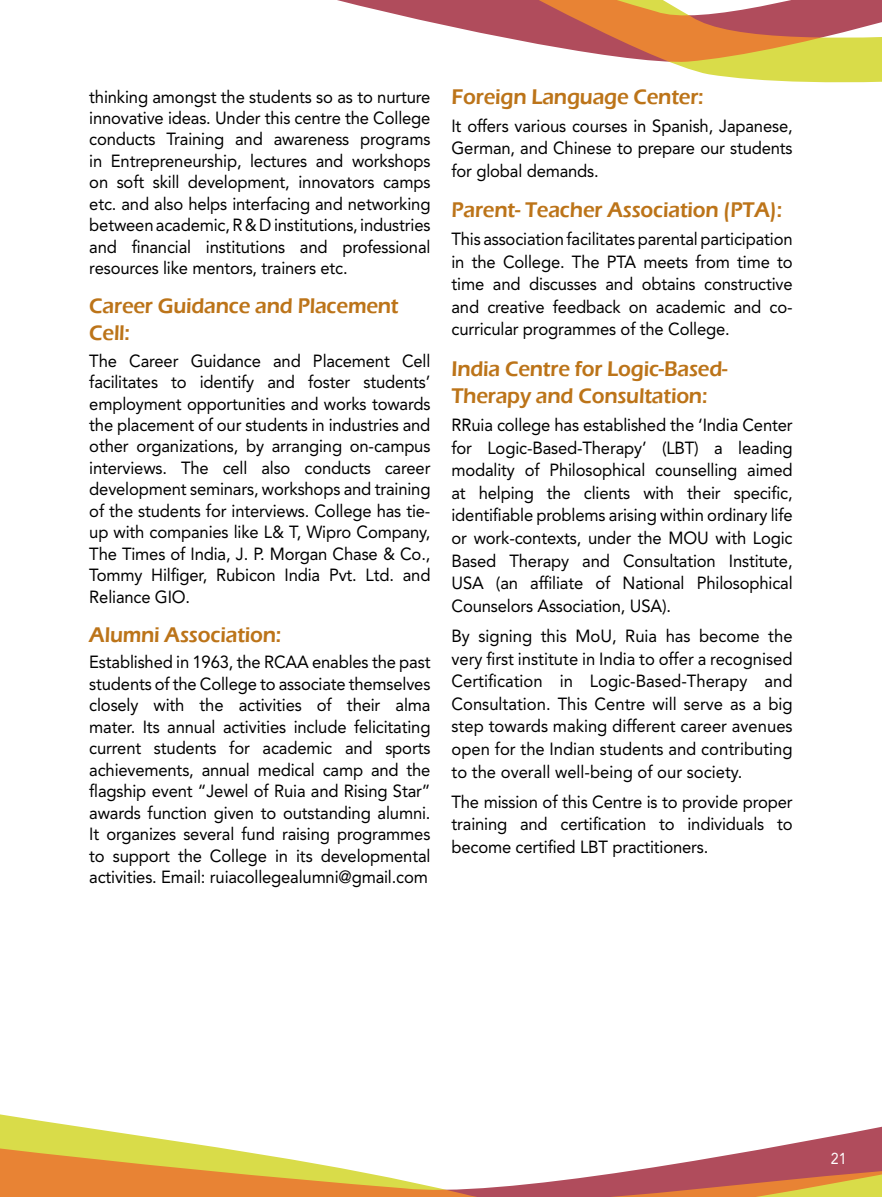
<style>
.page{position:relative;width:882px;height:1197px;background:#fff}
.page>*{position:absolute;margin:0;border:0;box-sizing:border-box;transform-origin:0 0}
.t1{font:600 21.88px/26.8px "Eras ITC";letter-spacing:-.01em;color:#bc7419;scale:.95 1}
.t2{font:17.5px/21.5px "Avenir LT Std";letter-spacing:-.01em;color:#000;text-align:justify;scale:.95 1}
.t3{font:15.75px "Avenir LT Std";color:#fff;scale:.9 1}
</style>
<div class="page">
<svg style="left:0;top:1114px;width:882px;height:83px"></svg>
<svg style="left:678px;top:65px;width:204px;height:18px;fill:#d9dc49"></svg>
<svg style="left:337px;top:0;width:545px;height:65px"></svg>
<p class="t2" style="left:89px;top:86px;width:361px">thinking amongst the students so as to nurture innovative ideas. Under this centre the College conducts Training and awareness programs in Entrepreneurship, lectures and workshops on soft skill development, innovators camps etc. and also helps interfacing and networking between academic, R &amp; D institutions, industries and financial institutions and professional resources like mentors, trainers etc.</p>
<p class="t1" style="left:89px;top:293px;width:327px">Career Guidance and Placement<br>Cell:</p>
<p class="t2" style="left:89px;top:350px;width:361px">The Career Guidance and Placement Cell facilitates to identify and foster students’ employment opportunities and works towards the placement of our students in industries and other organizations, by arranging on-campus interviews. The cell also conducts career development seminars, workshops and training of the students for interviews. College has tie&shy;up with companies like L&amp; T, Wipro Company, The Times of India, J. P. Morgan Chase &amp; Co., Tommy Hilfiger, Rubicon India Pvt. Ltd. and Reliance GIO.</p>
<p class="t1" style="left:89px;top:621px;width:204px">Alumni Association:</p>
<p class="t2" style="left:89px;top:652px;width:361px">Established in 1963, the RCAA enables the past students of the College to associate themselves closely with the activities of their alma mater. Its annual activities include felicitating current students for academic and sports achievements, annual medical camp and the flagship event “Jewel of Ruia and Rising Star” awards function given to outstanding alumni.<br>It organizes several fund raising programmes to support the College in its developmental activities. Email: ruiacollegealumni@gmail.com</p>
<p class="t1" style="left:452px;top:84px;width:267px">Foreign Language Center:</p>
<p class="t2" style="left:452px;top:115px;width:361px;line-height:22.6px">It offers various courses in Spanish, Japanese, German, and Chinese to prepare our students for global demands.</p>
<p class="t1" style="left:452px;top:197px;width:350px">Parent- Teacher Association (PTA):</p>
<p class="t2" style="left:452px;top:228px;width:361px;line-height:22.6px">This association facilitates parental participation in the College. The PTA meets from time to time and discusses and obtains constructive and creative feedback on academic and co&shy;curricular programmes of the College.</p>
<p class="t1" style="left:452px;top:355px;width:292px;line-height:27.8px">India Centre for Logic-Based-<br>Therapy and Consultation:</p>
<p class="t2" style="left:452px;top:414px;width:361px;line-height:22.6px">RRuia college has established the ‘India Center for Logic-Based-Therapy’ (LBT) a leading modality of Philosophical counselling aimed at helping the clients with their specific, identifiable problems arising within ordinary life or work-contexts, under the MOU with Logic Based Therapy and Consultation Institute, USA (an affiliate of National Philosophical Counselors Association, USA).</p>
<p class="t2" style="left:452px;top:625px;width:361px;line-height:22.6px">By signing this MoU, Ruia has become the very first institute in India to offer a recognised Certification in Logic-Based-Therapy and Consultation. This Centre will serve as a big step towards making different career avenues open for the Indian students and contributing to the overall well-being of our society.</p>
<p class="t2" style="left:452px;top:790px;width:361px;line-height:22.6px">The mission of this Centre is to provide proper training and certification to individuals to become certified LBT practitioners.</p>
<p class="t3" style="left:831px;top:1150px;width:19px">21</p>
</div>
